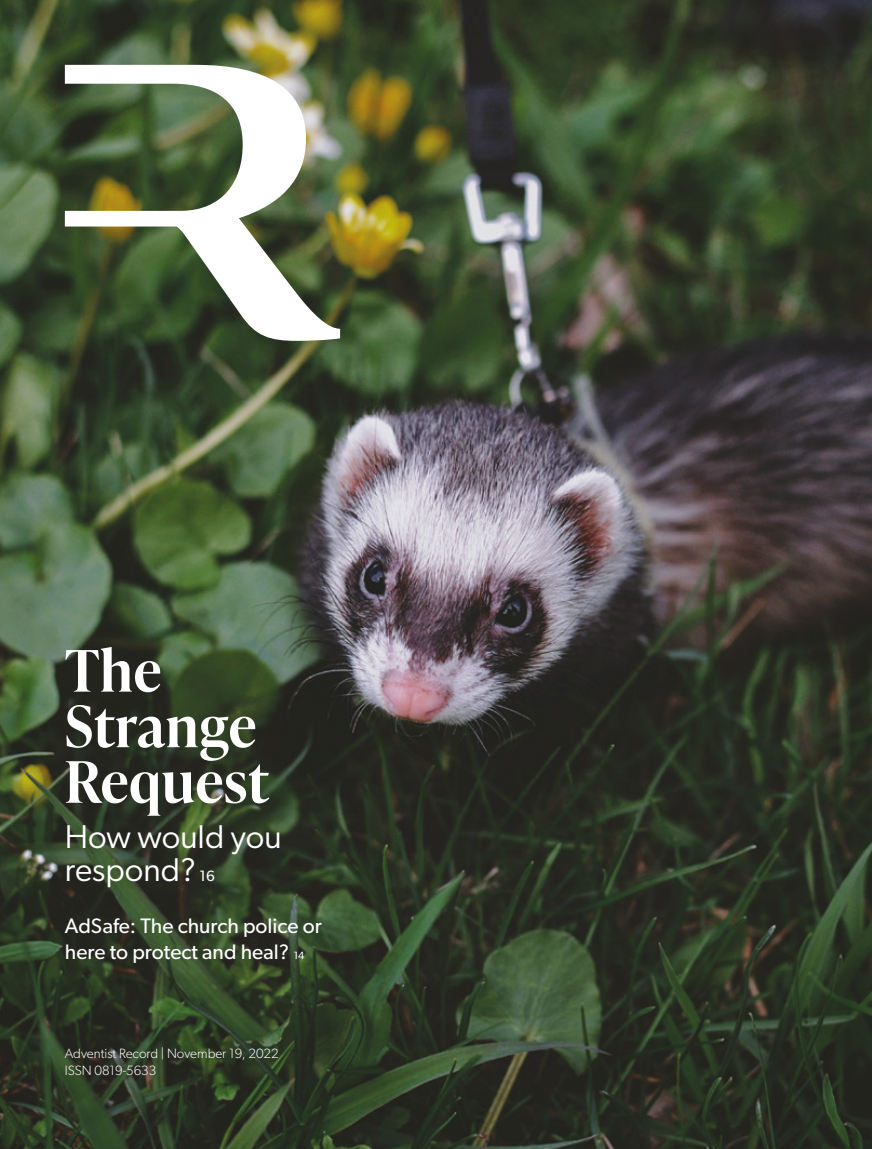
<style>
.page{position:relative;width:872px;height:1149px;background:#fff}
.page>*{position:absolute;margin:0;border:0;box-sizing:border-box;transform-origin:0 0}
.t1{font:600 57px/55.5px "Ivy Presto Headline";letter-spacing:.02em;color:#fff}
.t2{font:33px/33px "Gibson";color:#fff}
.t3{font:21px/25.5px "Gibson";color:#fff}
.t4{font:300 13.5px/16.5px "Gibson";color:#fff}
.s1{font-size:15px}
.s2{font-size:10.5px}
</style>
<div class="page">
<img style="left:0;top:0;width:872px;height:1148px">
<svg style="left:65px;top:65px;width:275px;height:276px"></svg>
<h1 class="t1" style="left:65px;top:640px;width:205px">The<br>Strange<br>Request</h1>
<h2 class="t2" style="left:65px;top:819px;width:218px">How would you respond? <span class="s1">16</span></h2>
<p class="t3" style="left:65px;top:912px;width:258px">AdSafe: The church police or here to protect and heal? <span class="s2">14</span></p>
<p class="t4" style="left:65px;top:1044px;width:215px">Adventist Record | November 19, 2022<br>ISSN 0819-5633</p>
</div>
